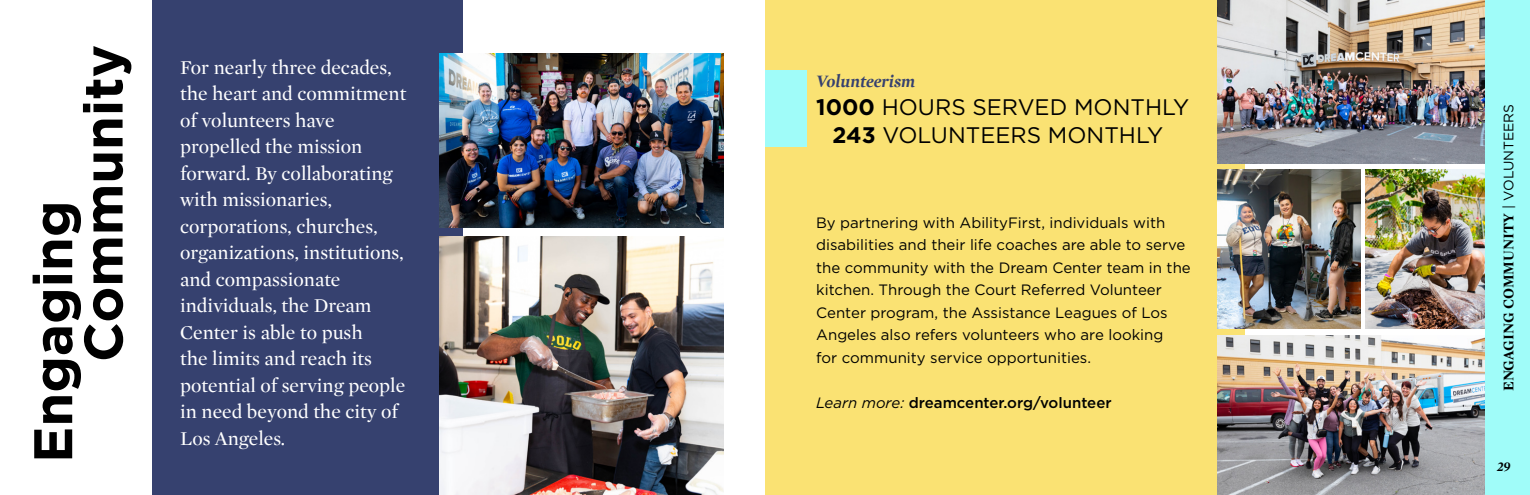
<style>
.page{position:relative;width:1530px;height:495px;background:#fff}
.page>*{position:absolute;margin:0;border:0;box-sizing:border-box;transform-origin:0 0}
.t1{font:700 54.25px/50.4px "Gotham";color:#000}
.t2{font:22.5px/27.8px "Gotham";color:#000;text-align:center}
.t3{font:20px/26.5px "Mercury Display";color:#fff}
.t4{font:italic 700 17.62px "Mercury Display";color:#36416f}
.t5{font:15px/22.5px "Gotham";color:#000101}
.t6{font:500 15px "Gotham";color:#000101}
.t7{font:700 15px "Mercury Display";color:#000101}
.t8{font:italic 700 13.75px "Mercury Display";color:#000101}
.s1{font-weight:700}
.s2{font-weight:400;font-style:italic}
.s3{font-family:"Gotham";font-weight:400;font-size:13.75px}
</style>
<div class="page">
<div style="left:765px;top:0;width:479px;height:495px;background:#fae273"></div>
<div style="left:152px;top:0;width:311px;height:495px;background:#36416f"></div>
<img style="left:439px;top:53px;width:285px;height:175px">
<img style="left:439px;top:237px;width:285px;height:258px">
<img style="left:1218px;top:0;width:268px;height:163px">
<img style="left:1218px;top:169px;width:142px;height:159px">
<img style="left:1218px;top:336px;width:268px;height:159px">
<img style="left:1366px;top:169px;width:120px;height:159px">
<div style="left:765px;top:70px;width:41px;height:77px;background:#a0fcf9"></div>
<div style="left:1486px;top:0;width:44px;height:495px;background:#a0fcf9"></div>
<h1 class="t1" style="left:27px;top:362px;width:319px;text-indent:-101px;rotate:-90deg">Engaging<br>Community</h1>
<p class="t3" style="left:180px;top:54px;width:228px">For nearly three decades, the heart and commitment of volunteers have propelled the mission forward. By collaborating with missionaries, corporations, churches, organizations, institutions, and compassionate individuals, the Dream<br>Center is able to push<br>the limits and reach its potential of serving people in need beyond the city of<br>Los Angeles.</p>
<p class="t4" style="left:816px;top:71px;width:100px">Volunteerism</p>
<p class="t2" style="left:816px;top:93px;width:375px"><span class="s1">1000</span> HOURS SERVED MONTHLY<br><span class="s1">243</span> VOLUNTEERS MONTHLY</p>
<p class="t5" style="left:816px;top:211px;width:376px">By partnering with AbilityFirst, individuals with disabilities and their life coaches are able to serve the community with the Dream Center team in the kitchen. Through the Court Referred Volunteer Center program, the Assistance Leagues of Los Angeles also refers volunteers who are looking<br>for community service opportunities.</p>
<p class="t6" style="left:816px;top:392px;width:297px"><span class="s2">Learn more:</span> dreamcenter.org/volunteer</p>
<p class="t7" style="left:1500px;top:391px;width:289px;rotate:-90deg">ENGAGING COMMUNITY <span class="s3">| VOLUNTEERS</span></p>
<p class="t8" style="left:1497px;top:458px;width:15px">29</p>
</div>
